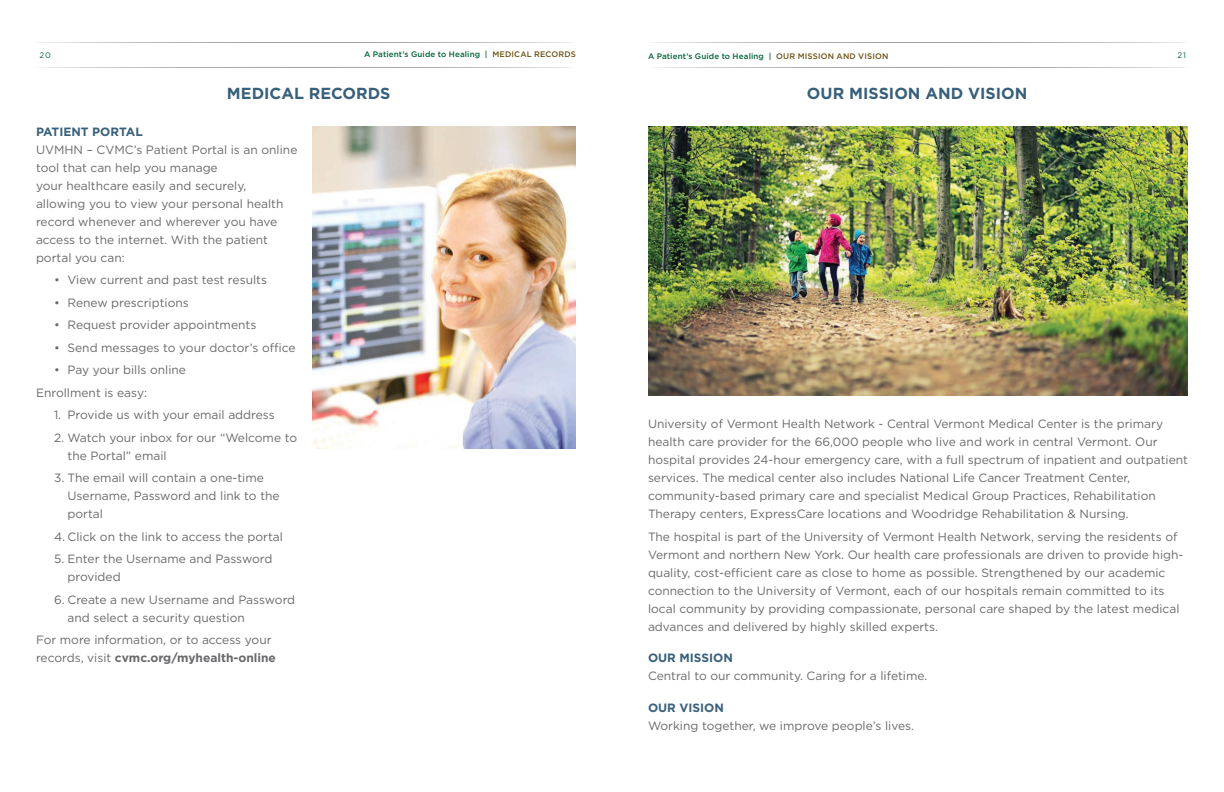
<style>
.page{position:relative;width:1224px;height:792px;background:#fff}
.page>*{position:absolute;margin:0;border:0;box-sizing:border-box;transform-origin:0 0}
.t1{font:700 16px "Gotham";color:#38607a}
.t2{font:12px/18px "Gotham";color:#69696c}
.t3{font:700 12px "Gotham";color:#38607a}
.t4{font:500 8px "Gotham";letter-spacing:.02em;color:#00643b}
.t5{font:8px "Gotham";color:#00643b}
.s1{color:#6b5212}
.s2{font-weight:700}
</style>
<div class="page">
<svg style="left:38px;top:42px;width:533px;height:1px"></svg>
<svg style="left:39px;top:67px;width:533px;height:1px"></svg>
<svg style="left:652px;top:42px;width:533px;height:1px"></svg>
<svg style="left:653px;top:67px;width:532px;height:1px"></svg>
<img style="left:312px;top:126px;width:264px;height:323px">
<img style="left:648px;top:126px;width:540px;height:270px">
<p class="t5" style="left:40px;top:50px;width:13px">20</p>
<p class="t4" style="left:364px;top:50px;width:213px">A Patient’s Guide to Healing | <span class="s1">MEDICAL RECORDS</span></p>
<p class="t5" style="left:1178px;top:50px;width:10px">21</p>
<p class="t4" style="left:648px;top:51px;width:242px">A Patient’s Guide to Healing | <span class="s1">OUR MISSION AND VISION</span></p>
<h1 class="t1" style="left:227px;top:83px;width:165px">MEDICAL RECORDS</h1>
<h1 class="t1" style="left:807px;top:83px;width:222px">OUR MISSION AND VISION</h1>
<p class="t3" style="left:36px;top:123px;width:108px">PATIENT PORTAL</p>
<p class="t2" style="left:36px;top:140px;width:263px">UVMHN – CVMC’s Patient Portal is an online tool that can help you manage<br>your healthcare easily and securely, allowing you to view your personal health record whenever and wherever you have access to the internet. With the patient portal you can:</p>
<p class="t2" style="left:54px;top:271px;width:215px">• View current and past test results</p>
<p class="t2" style="left:54px;top:293px;width:136px">• Renew prescriptions</p>
<p class="t2" style="left:54px;top:316px;width:204px">• Request provider appointments</p>
<p class="t2" style="left:54px;top:338px;width:243px">• Send messages to your doctor’s office</p>
<p class="t2" style="left:36px;top:358px;width:152px;line-height:22.5px;text-indent:18px">• Pay your bills online<br>Enrollment is easy:</p>
<p class="t2" style="left:54px;top:406px;width:222px">1. Provide us with your email address</p>
<p class="t2" style="left:68px;top:428px;width:231px;text-indent:-14px">2. Watch your inbox for our “Welcome to the Portal” email</p>
<p class="t2" style="left:68px;top:469px;width:214px;text-indent:-14px">3. The email will contain a one-time<br>Username, Password and link to the portal</p>
<p class="t2" style="left:54px;top:527px;width:231px">4. Click on the link to access the portal</p>
<p class="t2" style="left:68px;top:550px;width:206px;text-indent:-14px">5. Enter the Username and Password provided</p>
<p class="t2" style="left:68px;top:590px;width:229px;text-indent:-13px">6. Create a new Username and Password and select a security question</p>
<p class="t2" style="left:36px;top:631px;width:242px">For more information, or to access your records, visit <span class="s2">cvmc.org/myhealth-online</span></p>
<p class="t2" style="left:648px;top:415px;width:542px">University of Vermont Health Network - Central Vermont Medical Center is the primary health care provider for the 66,000 people who live and work in central Vermont. Our hospital provides 24-hour emergency care, with a full spectrum of inpatient and outpatient services. The medical center also includes National Life Cancer Treatment Center, community-based primary care and specialist Medical Group Practices, Rehabilitation Therapy centers, ExpressCare locations and Woodridge Rehabilitation &amp; Nursing.</p>
<p class="t2" style="left:648px;top:527px;width:537px">The hospital is part of the University of Vermont Health Network, serving the residents of Vermont and northern New York. Our health care professionals are driven to provide high&shy;quality, cost-efficient care as close to home as possible. Strengthened by our academic connection to the University of Vermont, each of our hospitals remain committed to its local community by providing compassionate, personal care shaped by the latest medical advances and delivered by highly skilled experts.</p>
<p class="t3" style="left:648px;top:650px;width:86px">OUR MISSION</p>
<p class="t2" style="left:648px;top:667px;width:281px">Central to our community. Caring for a lifetime.</p>
<p class="t3" style="left:648px;top:699px;width:77px">OUR VISION</p>
<p class="t2" style="left:648px;top:716px;width:268px">Working together, we improve people’s lives.</p>
</div>
